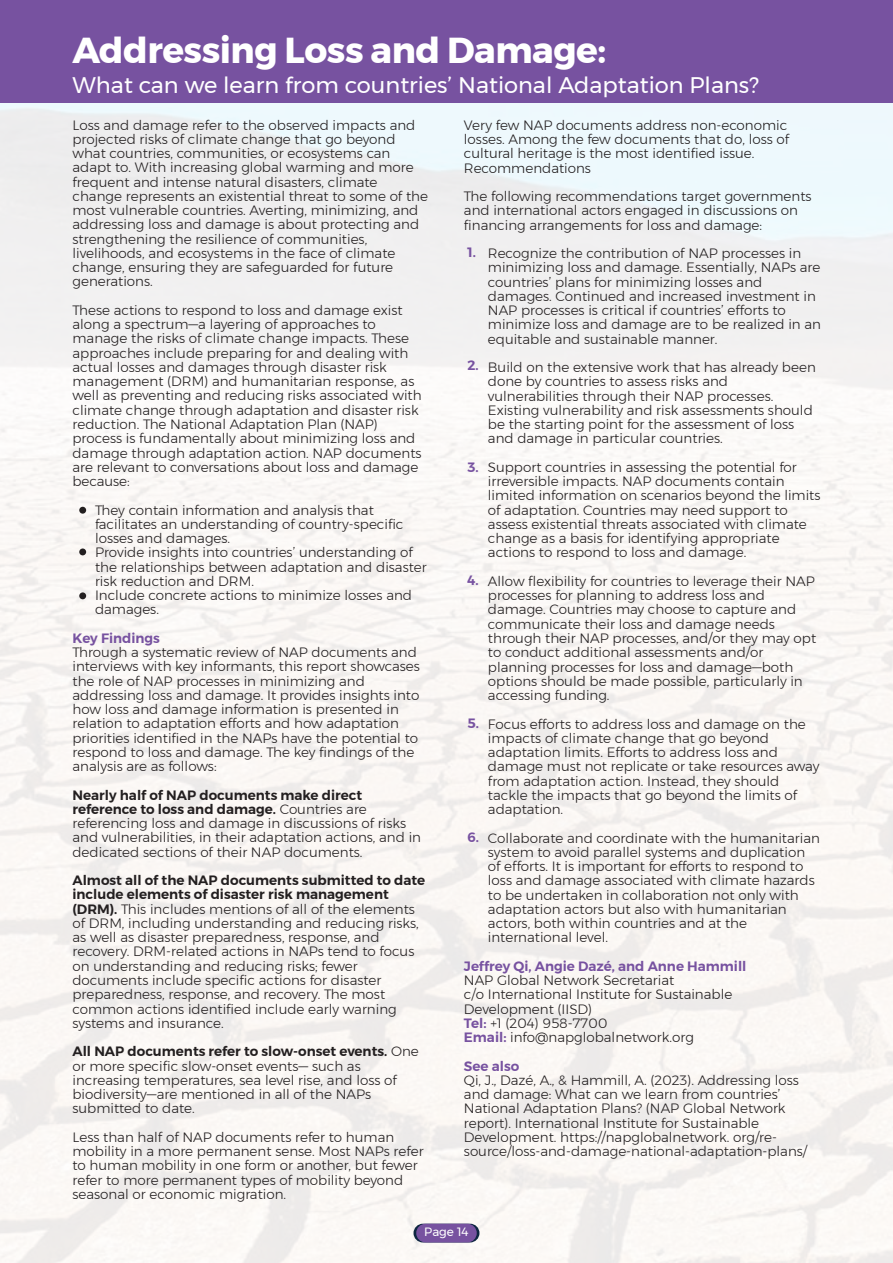
<style>
.page{position:relative;width:893px;height:1263px;background:#fff}
.page>*{position:absolute;margin:0;border:0;box-sizing:border-box;transform-origin:0 0}
.t1{font:700 36px "Montserrat";letter-spacing:-.015em;color:#fff}
.t2{font:22.5px "Montserrat";color:#fff}
.t3{font:300 13.5px/14.2px "Montserrat";color:#231f20}
.t4{font:600 13.5px "Montserrat";color:#7752a0}
.t5{font:12px "Montserrat";color:#fff}
.s1{font-weight:600}
.s2{font-weight:600;color:#7752a0}
</style>
<div class="page">
<img style="left:0;top:103px;width:893px;height:1160px">
<svg style="left:413px;top:1224px;width:66px;height:18px"></svg>
<div style="left:416px;top:1224px;width:61px;height:18px;background:#7752a0;border-radius:9px"></div>
<div style="left:0;top:0;width:893px;height:103px;background:#7752a0"></div>
<div style="left:79px;top:507px;width:7px;height:7px;background:#231f20;border-radius:50%"></div>
<div style="left:79px;top:548px;width:7px;height:7px;background:#231f20;border-radius:50%"></div>
<div style="left:79px;top:592px;width:7px;height:7px;background:#231f20;border-radius:50%"></div>
<h1 class="t1" style="left:72px;top:21px;width:535px">Addressing Loss and Damage:</h1>
<h2 class="t2" style="left:72px;top:68px;width:688px">What can we learn from countries’ National Adaptation Plans?</h2>
<p class="t3" style="left:72px;top:117px;width:357px">Loss and damage refer to the observed impacts and projected risks of climate change that go beyond what countries, communities, or ecosystems can adapt to. With increasing global warming and more frequent and intense natural disasters, climate change represents an existential threat to some of the most vulnerable countries. Averting, minimizing, and addressing loss and damage is about protecting and strengthening the resilience of communities, livelihoods, and ecosystems in the face of climate change, ensuring they are safeguarded for future generations.</p>
<p class="t3" style="left:72px;top:303px;width:351px">These actions to respond to loss and damage exist along a spectrum—a layering of approaches to manage the risks of climate change impacts. These approaches include preparing for and dealing with actual losses and damages through disaster risk management (DRM) and humanitarian response, as well as preventing and reducing risks associated with climate change through adaptation and disaster risk reduction. The National Adaptation Plan (NAP) process is fundamentally about minimizing loss and damage through adaptation action. NAP documents are relevant to conversations about loss and damage because:</p>
<p class="t3" style="left:95px;top:502px;width:333px">They contain information and analysis that facilitates an understanding of country-specific losses and damages.<br>Provide insights into countries’ understanding of the relationships between adaptation and disaster risk reduction and DRM.<br>Include concrete actions to minimize losses and damages.</p>
<p class="t4" style="left:72px;top:627px;width:89px">Key Findings</p>
<p class="t3" style="left:72px;top:645px;width:349px">Through a systematic review of NAP documents and interviews with key informants, this report showcases the role of NAP processes in minimizing and addressing loss and damage. It provides insights into how loss and damage information is presented in relation to adaptation efforts and how adaptation priorities identified in the NAPs have the potential to respond to loss and damage. The key findings of the analysis are as follows:</p>
<p class="t3" style="left:72px;top:787px;width:350px"><span class="s1">Nearly half of NAP documents make direct reference to loss and damage.</span> Countries are referencing loss and damage in discussions of risks and vulnerabilities, in their adaptation actions, and in dedicated sections of their NAP documents.</p>
<p class="t3" style="left:72px;top:873px;width:354px"><span class="s1">Almost all of the NAP documents submitted to date include elements of disaster risk management (DRM).</span> This includes mentions of all of the elements of DRM, including understanding and reducing risks, as well as disaster preparedness, response, and recovery. DRM-related actions in NAPs tend to focus on understanding and reducing risks; fewer documents include specific actions for disaster preparedness, response, and recovery. The most common actions identified include early warning systems and insurance.</p>
<p class="t3" style="left:72px;top:1044px;width:348px"><span class="s1">All NAP documents refer to slow-onset events.</span> One or more specific slow-onset events— such as increasing temperatures, sea level rise, and loss of biodiversity—are mentioned in all of the NAPs submitted to date.</p>
<p class="t3" style="left:72px;top:1130px;width:353px">Less than half of NAP documents refer to human mobility in a more permanent sense. Most NAPs refer to human mobility in one form or another, but fewer refer to more permanent types of mobility beyond seasonal or economic migration.</p>
<p class="t3" style="left:464px;top:118px;width:327px">Very few NAP documents address non-economic losses. Among the few documents that do, loss of cultural heritage is the most identified issue.<br>Recommendations</p>
<p class="t3" style="left:464px;top:189px;width:349px">The following recommendations target governments and international actors engaged in discussions on financing arrangements for loss and damage:</p>
<p class="t3" style="left:488px;top:246px;width:335px">Recognize the contribution of NAP processes in minimizing loss and damage. Essentially, NAPs are countries’ plans for minimizing losses and damages. Continued and increased investment in NAP processes is critical if countries’ efforts to minimize loss and damage are to be realized in an equitable and sustainable manner.</p>
<p class="t3" style="left:488px;top:360px;width:329px">Build on the extensive work that has already been done by countries to assess risks and vulnerabilities through their NAP processes.<br>Existing vulnerability and risk assessments should be the starting point for the assessment of loss and damage in particular countries.</p>
<p class="t3" style="left:488px;top:460px;width:334px">Support countries in assessing the potential for irreversible impacts. NAP documents contain limited information on scenarios beyond the limits of adaptation. Countries may need support to assess existential threats associated with climate change as a basis for identifying appropriate actions to respond to loss and damage.</p>
<p class="t3" style="left:488px;top:574px;width:330px">Allow flexibility for countries to leverage their NAP processes for planning to address loss and damage. Countries may choose to capture and communicate their loss and damage needs through their NAP processes, and/or they may opt to conduct additional assessments and/or planning processes for loss and damage—both options should be made possible, particularly in accessing funding.</p>
<p class="t3" style="left:488px;top:716px;width:333px">Focus efforts to address loss and damage on the impacts of climate change that go beyond adaptation limits. Efforts to address loss and damage must not replicate or take resources away from adaptation action. Instead, they should tackle the impacts that go beyond the limits of adaptation.</p>
<p class="t3" style="left:488px;top:830px;width:333px">Collaborate and coordinate with the humanitarian system to avoid parallel systems and duplication of efforts. It is important for efforts to respond to loss and damage associated with climate hazards to be undertaken in collaboration not only with adaptation actors but also with humanitarian actors, both within countries and at the international level.</p>
<p class="t4" style="left:464px;top:955px;width:284px">Jeffrey Qi, Angie Dazé, and Anne Hammill</p>
<p class="t3" style="left:464px;top:973px;width:270px">NAP Global Network Secretariat<br>c/o International Institute for Sustainable<br>Development (IISD)<br><span class="s2">Tel:</span> +1 (204) 958-7700<br><span class="s2">Email:</span> info@napglobalnetwork.org</p>
<p class="t4" style="left:464px;top:1055px;width:57px">See also</p>
<p class="t3" style="left:464px;top:1073px;width:345px">Qi, J., Dazé, A., &amp; Hammill, A. (2023). Addressing loss and damage: What can we learn from countries’ National Adaptation Plans? (NAP Global Network report). International Institute for Sustainable Development. https://napglobalnetwork. org/re&shy;source/loss-and-damage-national-adaptation-plans/</p>
<p class="t4" style="left:467px;top:242px;width:10px">1.</p>
<p class="t4" style="left:467px;top:355px;width:13px">2.</p>
<p class="t4" style="left:467px;top:456px;width:13px">3.</p>
<p class="t4" style="left:467px;top:570px;width:13px">4.</p>
<p class="t4" style="left:467px;top:712px;width:13px">5.</p>
<p class="t4" style="left:467px;top:826px;width:13px">6.</p>
<p class="t5" style="left:424px;top:1223px;width:46px">Page 14</p>
</div>
